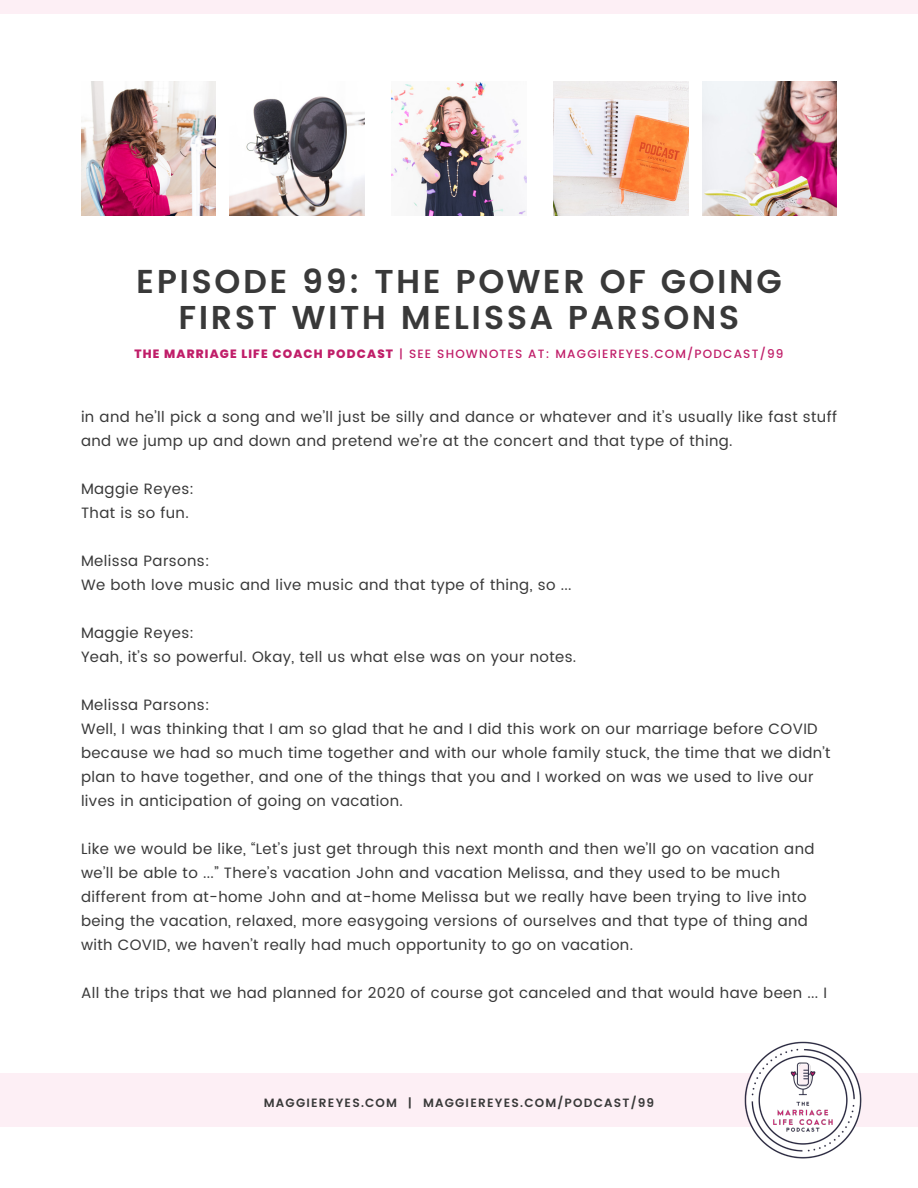
<style>
.page{position:relative;width:918px;height:1188px;background:#fff}
.page>*{position:absolute;margin:0;border:0;box-sizing:border-box;transform-origin:0 0}
.t1{font:600 33px/36px "Poppins";letter-spacing:.075em;color:#393939;text-align:center}
.t2{font:15px/24px "Poppins";letter-spacing:.025em;color:#393939}
.t3{font:500 12px "Poppins";letter-spacing:.1em;color:#c01e69}
.t4{font:600 12px "Poppins";letter-spacing:.1em;color:#393939}
.s1{font-weight:800}
</style>
<div class="page">
<div style="left:0;top:1073px;width:918px;height:54px;background:#fdeff5"></div>
<div style="left:0;top:0;width:918px;height:14px;background:#fdeff5"></div>
<img style="left:81px;top:81px;width:135px;height:135px">
<img style="left:392px;top:82px;width:134px;height:134px">
<img style="left:702px;top:81px;width:135px;height:135px">
<img style="left:230px;top:96px;width:134px;height:120px">
<img style="left:554px;top:81px;width:134px;height:135px">
<img style="left:744px;top:1041px;width:118px;height:118px">
<h1 class="t1" style="left:136px;top:265px;width:647px">EPISODE 99: THE POWER OF GOING<br>FIRST WITH MELISSA PARSONS</h1>
<p class="t3" style="left:134px;top:345px;width:651px"><span class="s1">THE MARRIAGE LIFE COACH PODCAST</span> | SEE SHOWNOTES AT: MAGGIEREYES.COM/PODCAST/99</p>
<p class="t2" style="left:81px;top:405px;width:758px">in and he’ll pick a song and we’ll just be silly and dance or whatever and it’s usually like fast stuff and we jump up and down and pretend we’re at the concert and that type of thing.</p>
<p class="t2" style="left:81px;top:477px;width:115px">Maggie Reyes:<br>That is so fun.</p>
<p class="t2" style="left:81px;top:549px;width:492px">Melissa Parsons:<br>We both love music and live music and that type of thing, so ...</p>
<p class="t2" style="left:81px;top:621px;width:497px">Maggie Reyes:<br>Yeah, it’s so powerful. Okay, tell us what else was on your notes.</p>
<p class="t2" style="left:81px;top:693px;width:751px">Melissa Parsons:<br>Well, I was thinking that I am so glad that he and I did this work on our marriage before COVID because we had so much time together and with our whole family stuck, the time that we didn’t plan to have together, and one of the things that you and I worked on was we used to live our lives in anticipation of going on vacation.</p>
<p class="t2" style="left:81px;top:837px;width:735px">Like we would be like, “Let’s just get through this next month and then we’ll go on vacation and we’ll be able to ...” There’s vacation John and vacation Melissa, and they used to be much different from at-home John and at-home Melissa but we really have been trying to live into being the vacation, relaxed, more easygoing versions of ourselves and that type of thing and with COVID, we haven’t really had much opportunity to go on vacation.</p>
<p class="t2" style="left:81px;top:981px;width:748px">All the trips that we had planned for 2020 of course got canceled and that would have been ... I</p>
<p class="t4" style="left:264px;top:1094px;width:392px">MAGGIEREYES.COM | MAGGIEREYES.COM/PODCAST/99</p>
</div>
